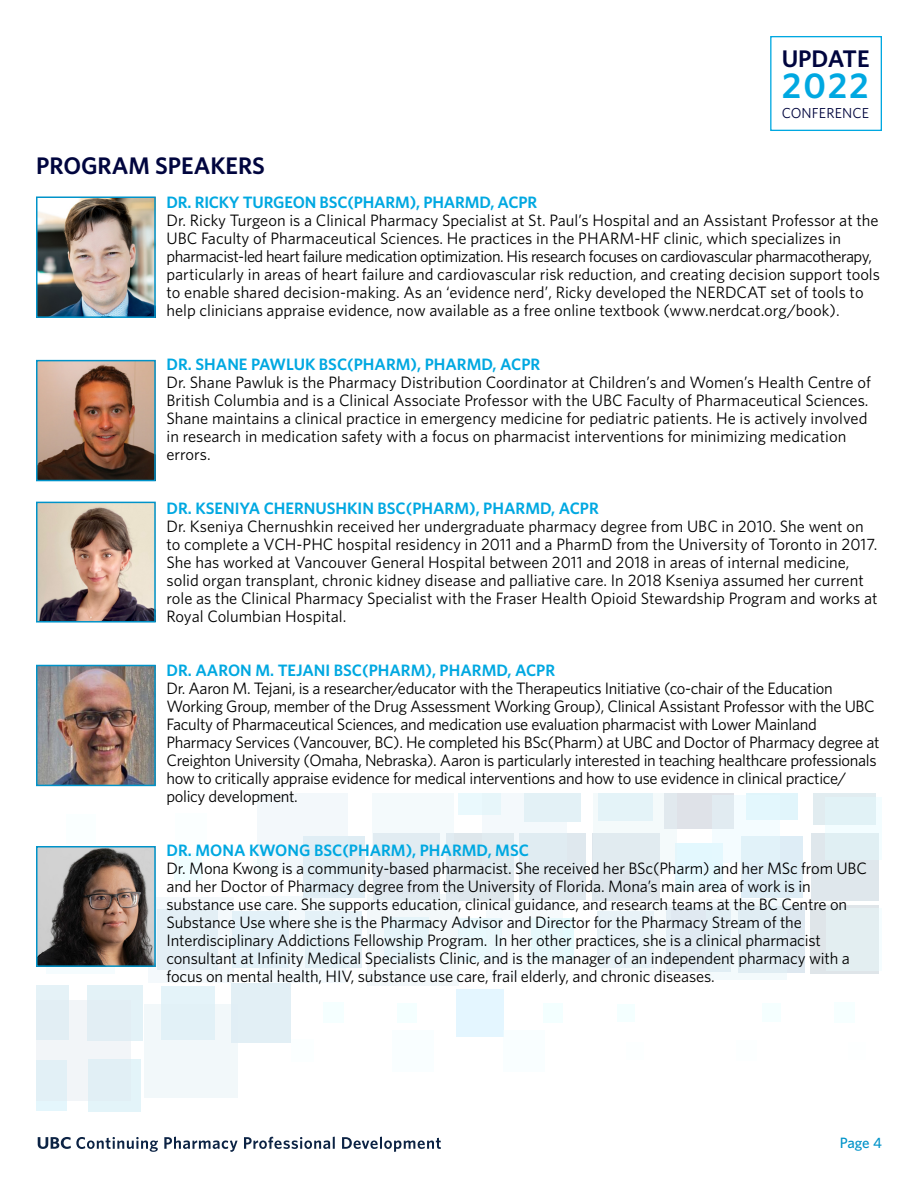
<style>
.page{position:relative;width:918px;height:1188px;background:#fff}
.page>*{position:absolute;margin:0;border:0;box-sizing:border-box;transform-origin:0 0}
.t1{font:600 36px "Whitney";color:#00a8e1}
.t2{font:600 24.15px "Whitney";color:#00053e}
.t3{font:600 24px "Whitney";color:#00053e}
.t4{font:16.5px/18px "Whitney";letter-spacing:-.01em;color:#000}
.t5{font:600 16.5px "Whitney";color:#00a8e1}
.t6{font:500 15px "Whitney";color:#0093c9}
.t7{font:14.4px "Whitney";letter-spacing:.01em;color:#00053e}
</style>
<div class="page">
<img style="left:39px;top:668px;width:114px;height:115px">
<div style="left:36px;top:665px;width:120px;height:121px;border:2px solid #0093c9"></div>
<div style="left:459px;top:794px;width:42px;height:21px;background:#eaf9fd"></div>
<div style="left:524px;top:794px;width:57px;height:28px;background:#e3f1f6"></div>
<div style="left:664px;top:794px;width:70px;height:35px;background:#dfe2e8"></div>
<div style="left:746px;top:794px;width:52px;height:26px;background:#e1f5fb"></div>
<div style="left:814px;top:794px;width:62px;height:31px;background:#e1ecf0"></div>
<div style="left:174px;top:853px;width:27px;height:27px;background:#f0feff"></div>
<div style="left:253px;top:859px;width:15px;height:15px;background:#f7ffff"></div>
<div style="left:303px;top:836px;width:61px;height:62px;background:#dfedf4"></div>
<div style="left:374px;top:834px;width:66px;height:66px;background:#dfe7ef"></div>
<div style="left:446px;top:833px;width:67px;height:67px;background:#dee7ec"></div>
<div style="left:520px;top:834px;width:66px;height:66px;background:#dfe8ee"></div>
<div style="left:592px;top:833px;width:68px;height:68px;background:#dee6ec"></div>
<div style="left:675px;top:843px;width:48px;height:47px;background:#e3f8fe"></div>
<div style="left:741px;top:836px;width:62px;height:62px;background:#deedf6"></div>
<div style="left:811px;top:833px;width:68px;height:67px;background:#dfe7ec"></div>
<div style="left:232px;top:911px;width:57px;height:57px;background:#e3f1f8"></div>
<div style="left:306px;top:912px;width:56px;height:56px;background:#e5f1f7"></div>
<div style="left:458px;top:918px;width:43px;height:43px;background:#e8f9fd"></div>
<div style="left:531px;top:918px;width:43px;height:43px;background:#e4fbfe"></div>
<div style="left:597px;top:911px;width:57px;height:57px;background:#e6f0f5"></div>
<div style="left:667px;top:907px;width:64px;height:65px;background:#e0e9f1"></div>
<div style="left:739px;top:907px;width:66px;height:66px;background:#dee8f0"></div>
<div style="left:811px;top:906px;width:68px;height:68px;background:#dfe5e9"></div>
<div style="left:36px;top:985px;width:33px;height:55px;background:#e5f2f7"></div>
<div style="left:87px;top:985px;width:56px;height:56px;background:#e3f2f7"></div>
<div style="left:161px;top:986px;width:54px;height:54px;background:#e4f3f9"></div>
<div style="left:231px;top:983px;width:59px;height:60px;background:#e2eff5"></div>
<div style="left:323px;top:1003px;width:21px;height:20px;background:#f5ffff"></div>
<div style="left:397px;top:1003px;width:19px;height:19px;background:#f4ffff"></div>
<div style="left:456px;top:989px;width:48px;height:48px;background:#e4f6ff"></div>
<div style="left:543px;top:1003px;width:20px;height:20px;background:#f3ffff"></div>
<div style="left:617px;top:1004px;width:18px;height:18px;background:#f4ffff"></div>
<div style="left:763px;top:1004px;width:18px;height:18px;background:#f5ffff"></div>
<div style="left:835px;top:1003px;width:20px;height:20px;background:#f6ffff"></div>
<div style="left:36px;top:1061px;width:31px;height:50px;background:#e4f6fc"></div>
<div style="left:88px;top:1059px;width:53px;height:53px;background:#e3f4f9"></div>
<div style="left:504px;top:1030px;width:41px;height:41px;background:#f9feff"></div>
<div style="left:393px;top:1030px;width:41px;height:41px;background:#f9feff"></div>
<div style="left:291px;top:1039px;width:23px;height:23px;background:#fbffff"></div>
<div style="left:145px;top:1004px;width:93px;height:93px;background:linear-gradient(to right,#eef7f9,#eef6f9)"></div>
<div style="left:36px;top:1000px;width:95px;height:101px;background:linear-gradient(to right,#e9f2f6,#e6f0f5)"></div>
<div style="left:826px;top:908px;width:56px;height:63px;background:#e3eef1"></div>
<svg style="left:706px;top:899px;width:81px;height:81px"></svg>
<div style="left:599px;top:904px;width:72px;height:71px;background:linear-gradient(to right,#e9f3f7,#f0f6f9)"></div>
<div style="left:486px;top:901px;width:77px;height:77px;background:linear-gradient(to right,#f4f9fc,#eef9fc)"></div>
<div style="left:368px;top:894px;width:91px;height:92px;background:linear-gradient(to bottom,#ecf5f8,#f1f8fb)"></div>
<div style="left:259px;top:896px;width:87px;height:87px;background:linear-gradient(to right,#ebf5fa,#eaf4f9)"></div>
<div style="left:149px;top:897px;width:85px;height:85px;background:linear-gradient(to right,#e7f2f7,#edf5f9)"></div>
<div style="left:46px;top:905px;width:69px;height:69px;background:#f5fcfe"></div>
<svg style="left:826px;top:797px;width:56px;height:63px;fill:#e1f2f6"></svg>
<div style="left:712px;top:795px;width:68px;height:68px;background:linear-gradient(to right,#ebf5f9,#e7f8fd)"></div>
<div style="left:594px;top:794px;width:83px;height:76px;background:linear-gradient(to bottom,#e9f5f9,#e6eef1)"></div>
<div style="left:482px;top:794px;width:85px;height:77px;background:linear-gradient(to bottom,#eef8fb,#e1ebf1)"></div>
<div style="left:373px;top:794px;width:81px;height:76px;background:linear-gradient(to right,#eaf3f7,#edf5f8)"></div>
<div style="left:257px;top:794px;width:91px;height:80px;background:linear-gradient(to right,#f5f9fc,#e7f2f7)"></div>
<div style="left:176px;top:813px;width:31px;height:31px;background:#fbffff"></div>
<div style="left:66px;top:814px;width:29px;height:29px;background:#faffff"></div>
<svg style="left:38px;top:1137px;width:403px;height:15px"></svg>
<img style="left:39px;top:363px;width:114px;height:115px">
<div style="left:36px;top:360px;width:120px;height:121px;border:2px solid #0093c9"></div>
<img style="left:39px;top:505px;width:114px;height:115px">
<div style="left:36px;top:502px;width:120px;height:121px;border:2px solid #0093c9"></div>
<img style="left:39px;top:199px;width:114px;height:116px">
<div style="left:36px;top:196px;width:120px;height:122px;border:2px solid #0093c9"></div>
<img style="left:39px;top:849px;width:114px;height:115px">
<div style="left:36px;top:846px;width:120px;height:121px;border:2px solid #0093c9"></div>
<div style="left:770px;top:36px;width:112px;height:95px;border:1px solid #00a8e1"></div>
<h2 class="t2" style="left:782px;top:42px;width:89px">UPDATE</h2>
<h1 class="t1" style="left:782px;top:62px;width:89px">2022</h1>
<p class="t7" style="left:782px;top:104px;width:89px">CONFERENCE</p>
<h3 class="t3" style="left:36px;top:150px;width:231px">PROGRAM SPEAKERS</h3>
<p class="t5" style="left:166px;top:191px;width:372px">DR. RICKY TURGEON BSC(PHARM), PHARMD, ACPR</p>
<p class="t4" style="left:166px;top:210px;width:715px">Dr. Ricky Turgeon is a Clinical Pharmacy Specialist at St. Paul’s Hospital and an Assistant Professor at the UBC Faculty of Pharmaceutical Sciences. He practices in the PHARM-HF clinic, which specializes in pharmacist-led heart failure medication optimization. His research focuses on cardiovascular pharmacotherapy, particularly in areas of heart failure and cardiovascular risk reduction, and creating decision support tools to enable shared decision-making. As an ‘evidence nerd’, Ricky developed the NERDCAT set of tools to help clinicians appraise evidence, now available as a free online textbook (www.nerdcat.org/book).</p>
<p class="t5" style="left:166px;top:353px;width:375px">DR. SHANE PAWLUK BSC(PHARM), PHARMD, ACPR</p>
<p class="t4" style="left:166px;top:372px;width:706px">Dr. Shane Pawluk is the Pharmacy Distribution Coordinator at Children’s and Women’s Health Centre of British Columbia and is a Clinical Associate Professor with the UBC Faculty of Pharmaceutical Sciences.<br>Shane maintains a clinical practice in emergency medicine for pediatric patients. He is actively involved in research in medication safety with a focus on pharmacist interventions for minimizing medication errors.</p>
<p class="t5" style="left:166px;top:497px;width:434px">DR. KSENIYA CHERNUSHKIN BSC(PHARM), PHARMD, ACPR</p>
<p class="t4" style="left:166px;top:516px;width:713px">Dr. Kseniya Chernushkin received her undergraduate pharmacy degree from UBC in 2010. She went on to complete a VCH-PHC hospital residency in 2011 and a PharmD from the University of Toronto in 2017.<br>She has worked at Vancouver General Hospital between 2011 and 2018 in areas of internal medicine, solid organ transplant, chronic kidney disease and palliative care. In 2018 Kseniya assumed her current role as the Clinical Pharmacy Specialist with the Fraser Health Opioid Stewardship Program and works at Royal Columbian Hospital.</p>
<p class="t5" style="left:166px;top:659px;width:390px">DR. AARON M. TEJANI BSC(PHARM), PHARMD, ACPR</p>
<p class="t4" style="left:166px;top:679px;width:715px">Dr. Aaron M. Tejani, is a researcher/educator with the Therapeutics Initiative (co-chair of the Education Working Group, member of the Drug Assessment Working Group), Clinical Assistant Professor with the UBC Faculty of Pharmaceutical Sciences, and medication use evaluation pharmacist with Lower Mainland Pharmacy Services (Vancouver, BC). He completed his BSc(Pharm) at UBC and Doctor of Pharmacy degree at Creighton University (Omaha, Nebraska). Aaron is particularly interested in teaching healthcare professionals how to critically appraise evidence for medical interventions and how to use evidence in clinical practice/ policy development.</p>
<p class="t5" style="left:166px;top:839px;width:364px">DR. MONA KWONG BSC(PHARM), PHARMD, MSC</p>
<p class="t4" style="left:166px;top:859px;width:702px">Dr. Mona Kwong is a community-based pharmacist. She received her BSc(Pharm) and her MSc from UBC and her Doctor of Pharmacy degree from the University of Florida. Mona’s main area of work is in substance use care. She supports education, clinical guidance, and research teams at the BC Centre on Substance Use where she is the Pharmacy Advisor and Director for the Pharmacy Stream of the Interdisciplinary Addictions Fellowship Program. In her other practices, she is a clinical pharmacist consultant at Infinity Medical Specialists Clinic, and is the manager of an independent pharmacy with a focus on mental health, HIV, substance use care, frail elderly, and chronic diseases.</p>
<p class="t6" style="left:840px;top:1133px;width:44px">Page 4</p>
</div>
